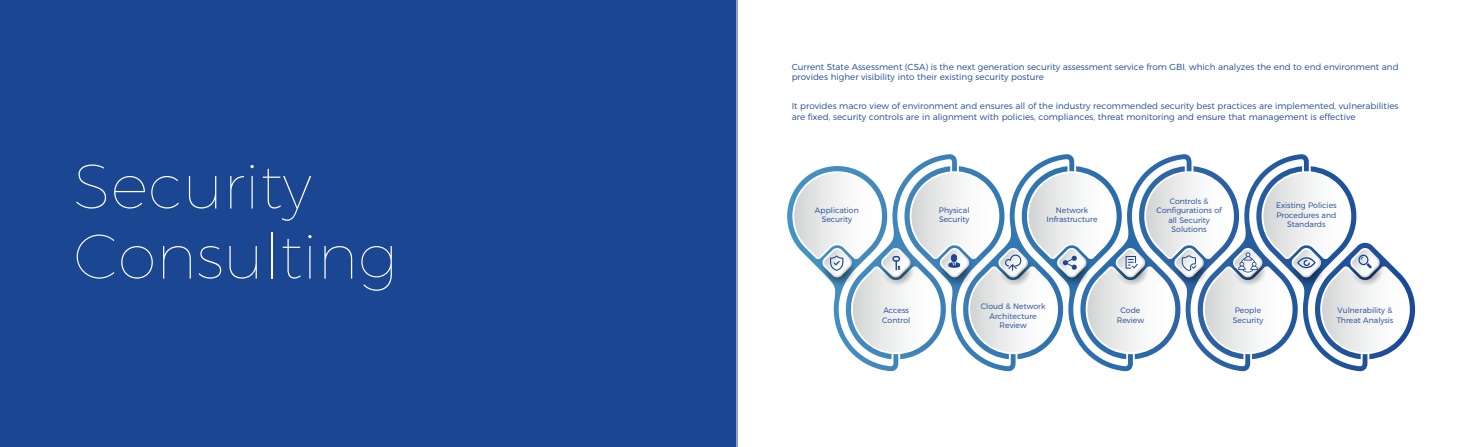
<style>
.page{position:relative;width:1474px;height:447px;background:#fff}
.page>*{position:absolute;margin:0;border:0;box-sizing:border-box;transform-origin:0 0}
.t1{font:100 63px/70px "Montserrat";color:#fff}
.t2{font:300 8.75px/10.5px "Montserrat";color:#1b4692}
.t3{font:300 7.88px/9.5px "Montserrat";color:#1b4692;text-align:center}
</style>
<div class="page">
<div style="left:0;top:0;width:737px;height:446px;background:#1b4692"></div>
<svg style="left:787px;top:154px;width:629px;height:217px"></svg>
<h1 class="t1" style="left:73px;top:145px;width:326px">Security<br>Consulting</h1>
<p class="t2" style="left:791px;top:61px;width:608px">Current State Assessment (CSA) is the next generation security assessment service from GBI, which analyzes the end to end environment and provides higher visibility into their existing security posture</p>
<p class="t2" style="left:791px;top:100px;width:608px">It provides macro view of environment and ensures all of the industry recommended security best practices are implemented, vulnerabilities are fixed, security controls are in alignment with policies, compliances, threat monitoring and ensure that management is effective</p>
<p class="t3" style="left:815px;top:204px;width:45px">Application<br>Security</p>
<p class="t3" style="left:882px;top:305px;width:30px;text-align:left">Access<br>Control</p>
<p class="t3" style="left:938px;top:204px;width:32px;text-align:left">Physical<br>Security</p>
<p class="t3" style="left:1046px;top:204px;width:53px">Network<br>Infrastructure</p>
<p class="t3" style="left:1156px;top:195px;width:67px">Controls &amp;<br>Configurations of all Security<br>Solutions</p>
<p class="t3" style="left:1276px;top:200px;width:62px">Existing Policies<br>Procedures and<br>Standards</p>
<p class="t3" style="left:980px;top:301px;width:66px">Cloud &amp; Network<br>Architecture<br>Review</p>
<p class="t3" style="left:1116px;top:305px;width:29px">Code<br>Review</p>
<p class="t3" style="left:1232px;top:305px;width:32px;text-align:left">People<br>Security</p>
<p class="t3" style="left:1336px;top:305px;width:58px;text-align:left">Vulnerability &amp;<br>Threat Analysis</p>
</div>
